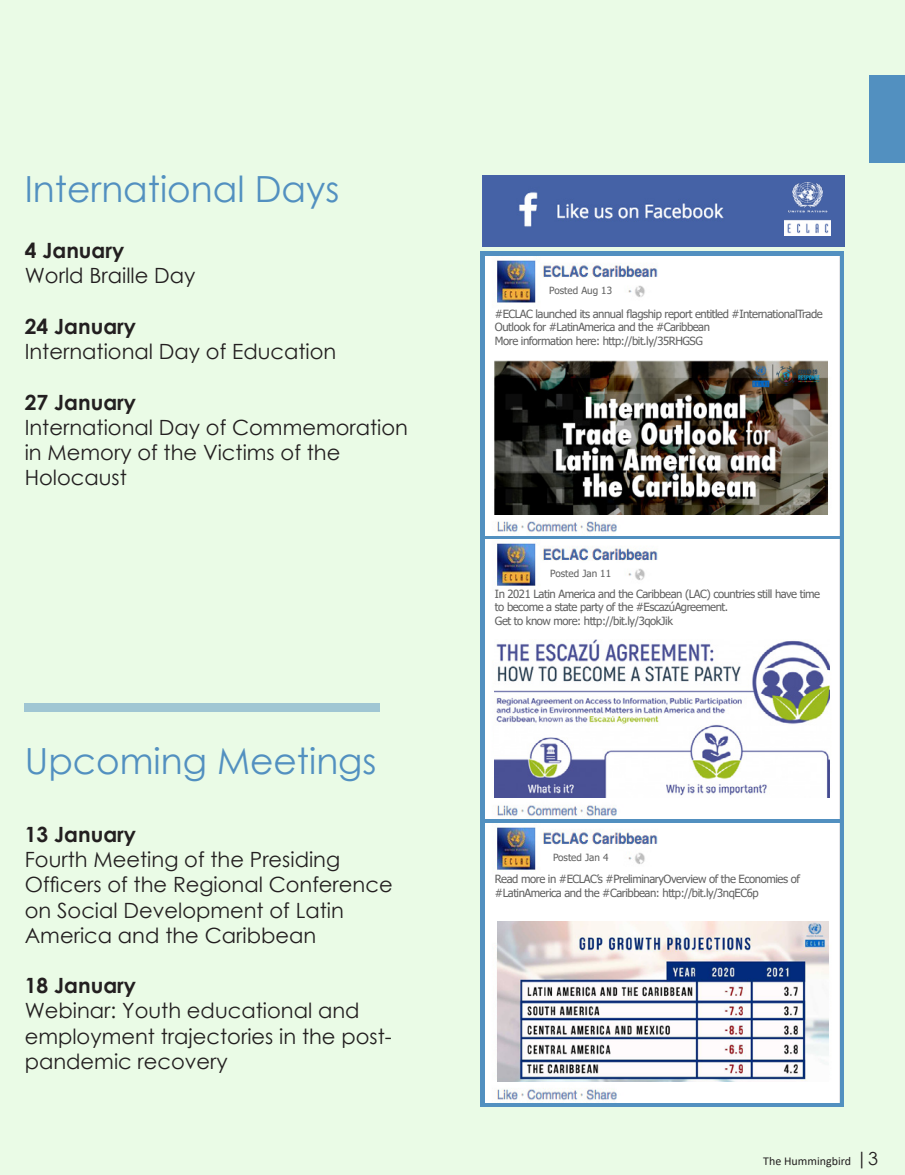
<style>
.page{position:relative;width:905px;height:1175px;background:#fff}
.page>*{position:absolute;margin:0;border:0;box-sizing:border-box;transform-origin:0 0}
.t1{font:36px "Century Gothic";color:#5290c0}
.t2{font:21px/25.2px "Century Gothic";color:#231f20}
.t3{font:700 21px "Century Gothic";color:#231f20}
.t4{font:12px "Calibri";color:#231f20}
.t5{font:11.25px/13.5px "Tahoma";letter-spacing:-.04em;color:#616161}
.t6{font:9.9px "Tahoma";color:#616161}
.s1{font-family:"Century Gothic";font-size:18px}
</style>
<div class="page">
<div style="left:0;top:0;width:904px;height:1174px;background:#eafbe6"></div>
<div style="left:25px;top:703px;width:355px;height:8px;background:#a0c6d3"></div>
<svg style="left:480px;top:252px;width:364px;height:855px;background:#6da1c9"></svg>
<img style="left:485px;top:257px;width:354px;height:278px">
<img style="left:495px;top:361px;width:332px;height:153px">
<img style="left:485px;top:540px;width:354px;height:278px">
<img style="left:495px;top:639px;width:334px;height:158px">
<img style="left:485px;top:823px;width:354px;height:279px">
<img style="left:498px;top:921px;width:330px;height:160px">
<div style="left:869px;top:75px;width:35px;height:88px;background:#5290c0"></div>
<img style="left:482px;top:175px;width:362px;height:71px">
<img style="left:784px;top:182px;width:46px;height:53px">
<p class="t1" style="left:25px;top:164px;width:316px">International Days</p>
<p class="t3" style="left:25px;top:235px;width:101px">4 January</p>
<p class="t2" style="left:25px;top:263px;width:172px">World Braille Day</p>
<p class="t3" style="left:25px;top:310px;width:113px">24 January</p>
<p class="t2" style="left:25px;top:338px;width:313px">International Day of Education</p>
<p class="t3" style="left:25px;top:386px;width:113px">27 January</p>
<p class="t2" style="left:25px;top:414px;width:385px">International Day of Commemoration in Memory of the Victims of the<br>Holocaust</p>
<p class="t1" style="left:25px;top:736px;width:353px">Upcoming Meetings</p>
<p class="t3" style="left:25px;top:818px;width:113px">13 January</p>
<p class="t2" style="left:25px;top:846px;width:369px">Fourth Meeting of the Presiding<br>Officers of the Regional Conference on Social Development of Latin<br>America and the Caribbean</p>
<p class="t3" style="left:25px;top:969px;width:113px">18 January</p>
<p class="t2" style="left:25px;top:997px;width:368px">Webinar: Youth educational and employment trajectories in the post&shy;pandemic recovery</p>
<p class="t6" style="left:549px;top:283px;width:64px">Posted Aug 13</p>
<p class="t5" style="left:495px;top:308px;width:329px">#ECLAC launched its annual flagship report entitled #InternationalTrade<br>Outlook for #LatinAmerica and the #Caribbean</p>
<p class="t5" style="left:495px;top:335px;width:209px">More information here: http://bit.ly/35RHGSG</p>
<p class="t6" style="left:550px;top:566px;width:62px">Posted Jan 11</p>
<p class="t5" style="left:495px;top:587px;width:327px">In 2021 Latin America and the Caribbean (LAC) countries still have time to become a state party of the #EscazúAgreement.</p>
<p class="t5" style="left:495px;top:614px;width:179px">Get to know more: http://bit.ly/3qokJik</p>
<p class="t6" style="left:553px;top:850px;width:57px">Posted Jan 4</p>
<p class="t5" style="left:495px;top:873px;width:306px">Read more in #ECLAC’s #PreliminaryOverview of the Economies of #LatinAmerica and the #Caribbean: http://bit.ly/3nqEC6p</p>
<p class="t4" style="left:763px;top:1152px;width:116px">The Hummingbird <span class="s1">|3</span></p>
</div>
